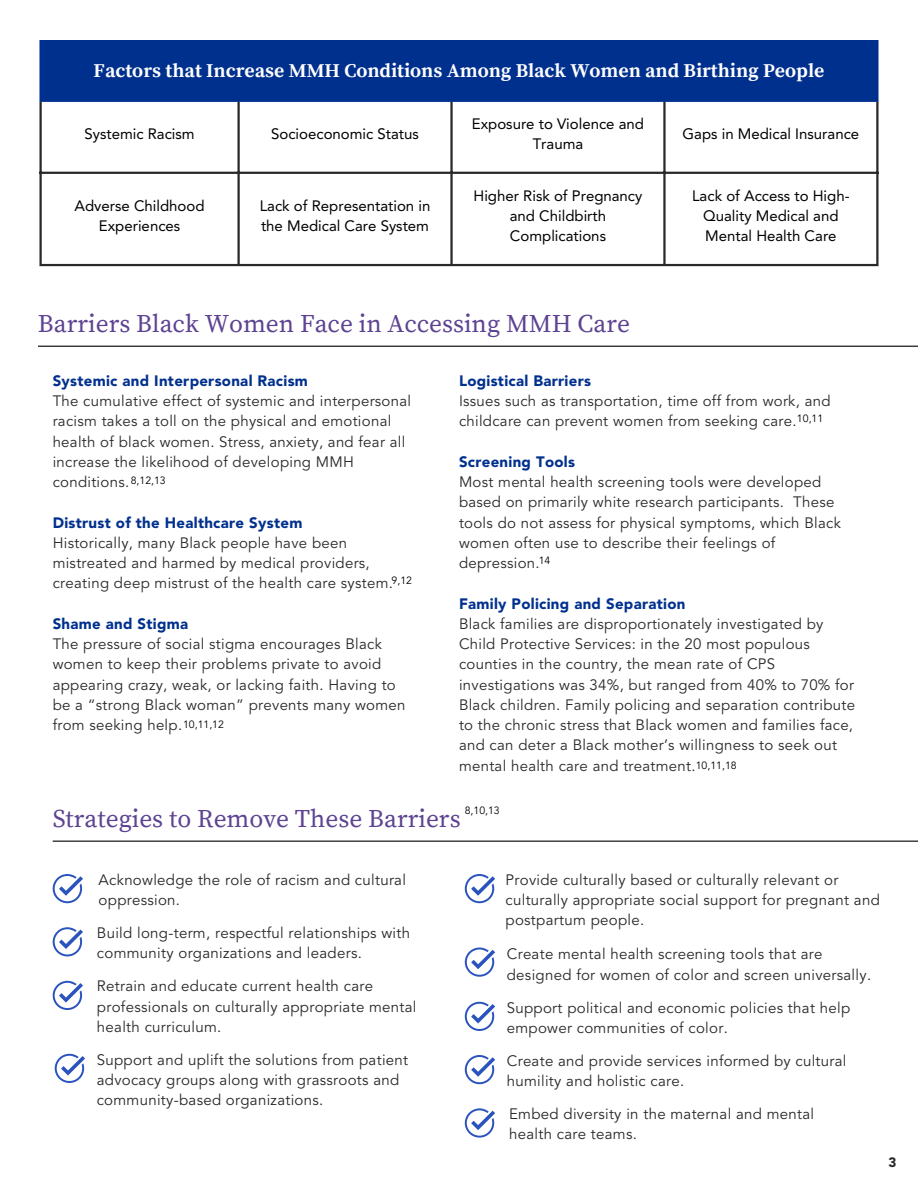
<style>
.page{position:relative;width:918px;height:1188px;background:#fff}
.page>*{position:absolute;margin:0;border:0;box-sizing:border-box;transform-origin:0 0}
.t1{font:25.35px "Source Serif Pro";color:#5d4392}
.t2{font:700 19.5px "Source Serif Pro";color:#fff}
.t3{font:15px/20.2px "Avenir LT Std";letter-spacing:.02em;color:#2a2829}
.t4{font:15px/20.2px "Avenir LT Std";color:#000;text-align:center}
.t5{font:900 15px "Avenir LT Std";letter-spacing:.02em;color:#00308e}
.t6{font:900 13.5px "Avenir LT Std";color:#2a2829}
.t7{font:10.5px "Avenir LT Std";color:#000}
</style>
<div class="page">
<div style="left:40px;top:41px;width:838px;height:60px;background:#00308e"></div>
<hr style="left:39px;top:42px;width:3px;height:58px;background:#00308e">
<hr style="left:876px;top:42px;width:3px;height:58px;background:#00308e">
<hr style="left:39px;top:40px;width:840px;height:2px;background:#00308e">
<hr style="left:39px;top:100px;width:840px;height:2px;background:#00308e">
<hr style="left:39px;top:102px;width:3px;height:162px;background:#2a2829">
<hr style="left:237px;top:102px;width:3px;height:162px;background:#2a2829">
<hr style="left:450px;top:102px;width:3px;height:162px;background:#2a2829">
<hr style="left:663px;top:102px;width:3px;height:162px;background:#2a2829">
<hr style="left:876px;top:102px;width:3px;height:162px;background:#2a2829">
<hr style="left:39px;top:172px;width:840px;height:2px;background:#2a2829">
<hr style="left:39px;top:264px;width:840px;height:2px;background:#2a2829">
<svg style="left:465px;top:1002px;width:30px;height:29px"></svg>
<svg style="left:465px;top:874px;width:30px;height:29px"></svg>
<svg style="left:465px;top:948px;width:30px;height:29px"></svg>
<svg style="left:465px;top:1055px;width:30px;height:29px"></svg>
<svg style="left:465px;top:1108px;width:30px;height:30px"></svg>
<svg style="left:55px;top:1054px;width:30px;height:29px"></svg>
<svg style="left:53px;top:874px;width:30px;height:29px"></svg>
<svg style="left:53px;top:927px;width:30px;height:29px"></svg>
<svg style="left:53px;top:981px;width:30px;height:29px"></svg>
<hr style="left:38px;top:346px;width:880px;height:1px;background:#000">
<hr style="left:53px;top:841px;width:865px;height:1px;background:#000">
<p class="t2" style="left:94px;top:59px;width:732px">Factors that Increase MMH Conditions Among Black Women and Birthing People</p>
<p class="t4" style="left:84px;top:125px;width:112px">Systemic Racism</p>
<p class="t4" style="left:271px;top:125px;width:149px">Socioeconomic Status</p>
<p class="t4" style="left:472px;top:115px;width:174px">Exposure to Violence and<br>Trauma</p>
<p class="t4" style="left:683px;top:125px;width:178px">Gaps in Medical Insurance</p>
<p class="t4" style="left:75px;top:197px;width:132px">Adverse Childhood<br>Experiences</p>
<p class="t4" style="left:260px;top:197px;width:172px;text-align:left">Lack of Representation in the Medical Care System</p>
<p class="t4" style="left:474px;top:187px;width:170px">Higher Risk of Pregnancy and Childbirth<br>Complications</p>
<p class="t4" style="left:692px;top:187px;width:159px">Lack of Access to High-<br>Quality Medical and<br>Mental Health Care</p>
<p class="t1" style="left:38px;top:309px;width:594px">Barriers Black Women Face in Accessing MMH Care</p>
<p class="t5" style="left:53px;top:374px;width:257px">Systemic and Interpersonal Racism</p>
<p class="t3" style="left:53px;top:392px;width:360px">The cumulative effect of systemic and interpersonal racism takes a toll on the physical and emotional health of black women. Stress, anxiety, and fear all increase the likelihood of developing MMH conditions.</p>
<p class="t5" style="left:53px;top:516px;width:251px">Distrust of the Healthcare System</p>
<p class="t3" style="left:53px;top:534px;width:342px">Historically, many Black people have been mistreated and harmed by medical providers, creating deep mistrust of the health care system.</p>
<p class="t5" style="left:53px;top:617px;width:137px">Shame and Stigma</p>
<p class="t3" style="left:53px;top:635px;width:354px">The pressure of social stigma encourages Black women to keep their problems private to avoid appearing crazy, weak, or lacking faith. Having to be a “strong Black woman” prevents many women from seeking help.</p>
<p class="t7" style="left:131px;top:476px;width:37px">8,12,13</p>
<p class="t7" style="left:392px;top:577px;width:22px">9,12</p>
<p class="t7" style="left:183px;top:720px;width:42px">10,11,12</p>
<p class="t5" style="left:459px;top:374px;width:134px">Logistical Barriers</p>
<p class="t3" style="left:459px;top:392px;width:373px">Issues such as transportation, time off from work, and childcare can prevent women from seeking care.</p>
<p class="t5" style="left:459px;top:455px;width:118px">Screening Tools</p>
<p class="t3" style="left:459px;top:473px;width:383px">Most mental health screening tools were developed based on primarily white research participants. These tools do not assess for physical symptoms, which Black women often use to describe their feelings of depression.</p>
<p class="t5" style="left:459px;top:597px;width:228px">Family Policing and Separation</p>
<p class="t3" style="left:459px;top:615px;width:398px">Black families are disproportionately investigated by Child Protective Services: in the 20 most populous counties in the country, the mean rate of CPS investigations was 34%, but ranged from 40% to 70% for Black children. Family policing and separation contribute to the chronic stress that Black women and families face, and can deter a Black mother’s willingness to seek out mental health care and treatment.</p>
<p class="t7" style="left:797px;top:414px;width:28px">10,11</p>
<p class="t7" style="left:539px;top:556px;width:13px">14</p>
<p class="t7" style="left:696px;top:761px;width:42px">10,11,18</p>
<p class="t7" style="left:465px;top:806px;width:37px">8,10,13</p>
<p class="t1" style="left:53px;top:804px;width:410px">Strategies to Remove These Barriers</p>
<p class="t3" style="left:99px;top:871px;width:309px">Acknowledge the role of racism and cultural oppression.</p>
<p class="t3" style="left:97px;top:924px;width:315px">Build long-term, respectful relationships with community organizations and leaders.</p>
<p class="t3" style="left:97px;top:977px;width:321px">Retrain and educate current health care professionals on culturally appropriate mental health curriculum.</p>
<p class="t3" style="left:97px;top:1051px;width:313px">Support and uplift the solutions from patient advocacy groups along with grassroots and community-based organizations.</p>
<p class="t3" style="left:506px;top:871px;width:376px">Provide culturally based or culturally relevant or culturally appropriate social support for pregnant and postpartum people.</p>
<p class="t3" style="left:507px;top:945px;width:366px">Create mental health screening tools that are designed for women of color and screen universally.</p>
<p class="t3" style="left:507px;top:999px;width:345px">Support political and economic policies that help empower communities of color.</p>
<p class="t3" style="left:507px;top:1052px;width:341px">Create and provide services informed by cultural humility and holistic care.</p>
<p class="t3" style="left:509px;top:1105px;width:307px">Embed diversity in the maternal and mental health care teams.</p>
<p class="t6" style="left:888px;top:1156px;width:9px">3</p>
</div>
